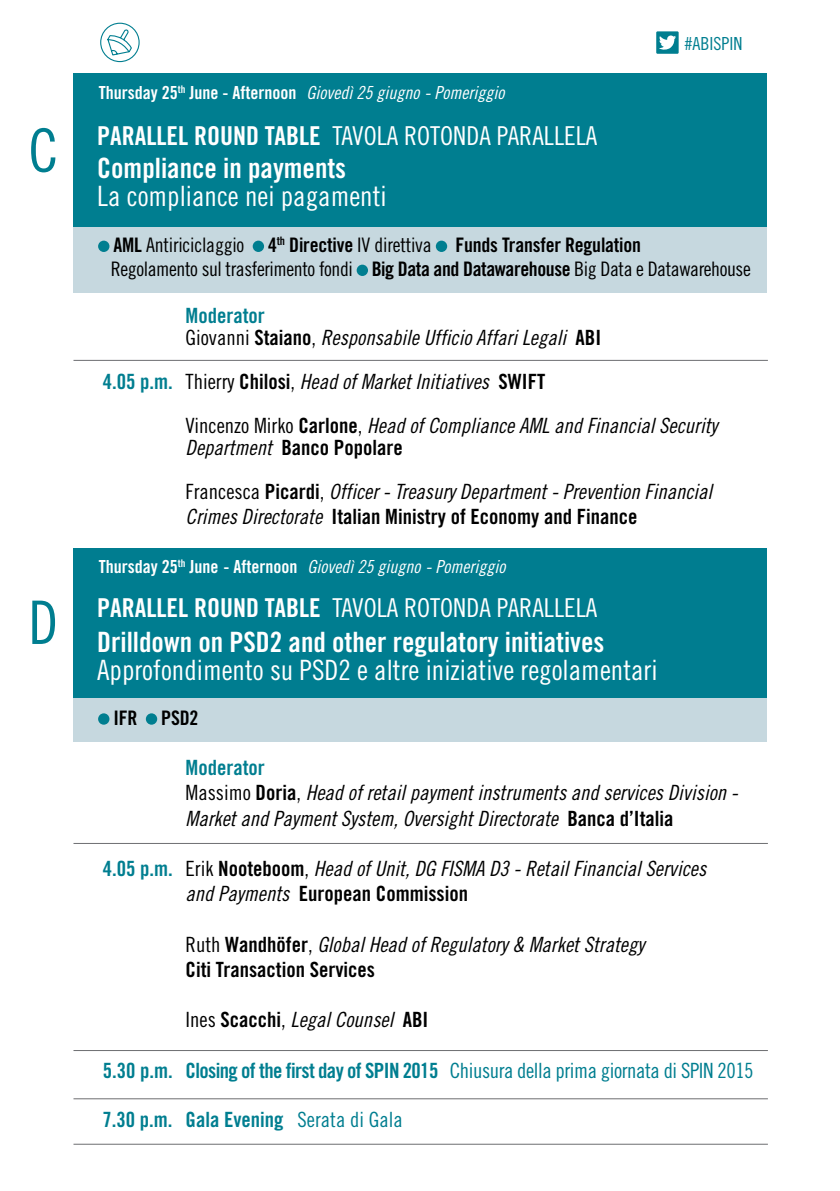
<style>
.page{position:relative;width:840px;height:1191px;background:#fff}
.page>*{position:absolute;margin:0;border:0;box-sizing:border-box;transform-origin:0 0}
.t1{font:60px "Trade Gothic Cond Eighteen";color:#007e90}
.t2{font:28px "Trade Gothic Cond Eighteen";color:#fff}
.t3{font:28px "Trade Gothic Bold Cond Twenty";color:#fff}
.t4{font:26px "Trade Gothic Cond Eighteen";color:#fff}
.t5{font:21px/44px "Trade Gothic Cond Eighteen Obl";color:#000}
.t6{font:21px "Trade Gothic Bold Cond Twenty";color:#000}
.t7{font:21px "Trade Gothic Bold Cond Twenty";letter-spacing:-.03em;color:#007e90}
.t8{font:21px "Trade Gothic Bold Cond Twenty";color:#007e90}
.t9{font:20px "Trade Gothic Cond Eighteen";letter-spacing:-.02em;color:#000}
.t10{font:20px "Trade Gothic Bold Cond Twenty";letter-spacing:-.01em;color:#000}
.t11{font:18px "Trade Gothic Cond Eighteen Obl";color:#fff}
.t12{font:18px "Trade Gothic Cond Eighteen";color:#007e90}
.s1{font-family:"Trade Gothic Bold Cond Twenty"}
.s2{font-family:"Trade Gothic Cond Eighteen"}
.s3{font-family:"Trade Gothic Bold Cond Twenty";color:#007e90}
.s4{font-family:"Trade Gothic Cond Eighteen Obl"}
</style>
<div class="page">
<div style="left:73px;top:73px;width:693px;height:153px;background:#007e90"></div>
<div style="left:73px;top:548px;width:693px;height:150px;background:#007d90"></div>
<hr style="left:73px;top:360px;width:694px;height:1px;background:#6d6e71">
<hr style="left:73px;top:843px;width:694px;height:1px;background:#6d6e71">
<hr style="left:73px;top:1050px;width:694px;height:1px;background:#6d6e71">
<hr style="left:73px;top:1098px;width:694px;height:1px;background:#6d6e71">
<hr style="left:73px;top:1143px;width:694px;height:1px;background:#6d6e71">
<svg style="left:100px;top:22px;width:40px;height:41px"></svg>
<svg style="left:656px;top:31px;width:22px;height:23px"></svg>
<div style="left:73px;top:227px;width:693px;height:66px;background:#c6d8df"></div>
<div style="left:73px;top:698px;width:693px;height:43px;background:#c6d8df"></div>
<div style="left:98px;top:241px;width:11px;height:11px;background:#007e90;border-radius:50%"></div>
<div style="left:252px;top:241px;width:12px;height:11px;background:#007e90;border-radius:50%"></div>
<div style="left:435px;top:241px;width:12px;height:11px;background:#007e90;border-radius:50%"></div>
<div style="left:356px;top:265px;width:12px;height:11px;background:#007e90;border-radius:50%"></div>
<div style="left:98px;top:713px;width:11px;height:11px;background:#007e90;border-radius:50%"></div>
<div style="left:146px;top:713px;width:11px;height:11px;background:#007e90;border-radius:50%"></div>
<h1 class="t1" style="left:28px;top:115px;width:31px">C</h1>
<h1 class="t1" style="left:28px;top:587px;width:31px">D</h1>
<p class="t11" style="left:99px;top:82px;width:407px"><span class="s1">Thursday 25</span><sup>th</sup> <span class="s1">June - Afternoon</span> Giovedì 25 giugno - Pomeriggio</p>
<p class="t4" style="left:97px;top:120px;width:501px"><span class="s1">PARALLEL ROUND TABLE</span> TAVOLA ROTONDA PARALLELA</p>
<h2 class="t3" style="left:97px;top:151px;width:250px">Compliance in payments</h2>
<h2 class="t2" style="left:97px;top:179px;width:291px">La compliance nei pagamenti</h2>
<p class="t12" style="left:684px;top:33px;width:59px">#ABISPIN</p>
<p class="t10" style="left:113px;top:233px;width:529px">AML <span class="s2">Antiriciclaggio</span> 4<sup>th</sup> Directive <span class="s2">IV direttiva</span> Funds Transfer Regulation</p>
<p class="t9" style="left:111px;top:257px;width:641px">Regolamento sul trasferimento fondi <span class="s1">Big Data and Datawarehouse</span> Big Data e Datawarehouse</p>
<p class="t8" style="left:185px;top:303px;width:81px">Moderator</p>
<p class="t5" style="left:103px;top:315px;width:499px;text-indent:83px"><span class="s2">Giovanni</span> <span class="s1">Staiano</span><span class="s2">,</span> Responsabile Ufficio Affari Legali <span class="s1">ABI<br></span><span class="s3">4.05 p.m.</span> <span class="s2">Thierry</span> <span class="s1">Chilosi</span><span class="s2">,</span> Head of Market Initiatives <span class="s1">SWIFT</span></p>
<p class="t5" style="left:185px;top:403px;width:533px"><span class="s2">Vincenzo Mirko</span> <span class="s1">Carlone</span><span class="s2">,</span> Head of Compliance AML and Financial Security</p>
<p class="t6" style="left:185px;top:435px;width:218px"><span class="s4">Department</span> Banco Popolare</p>
<p class="t5" style="left:185px;top:469px;width:528px"><span class="s2">Francesca</span> <span class="s1">Picardi</span><span class="s2">,</span> Officer - Treasury Department - Prevention Financial</p>
<p class="t6" style="left:185px;top:504px;width:453px"><span class="s4">Crimes Directorate</span> Italian Ministry of Economy and Finance</p>
<p class="t11" style="left:99px;top:556px;width:408px"><span class="s1">Thursday 25</span><sup>th</sup> <span class="s1">June - Afternoon</span> Giovedì 25 giugno - Pomeriggio</p>
<p class="t4" style="left:97px;top:592px;width:501px"><span class="s1">PARALLEL ROUND TABLE</span> TAVOLA ROTONDA PARALLELA</p>
<h2 class="t3" style="left:97px;top:625px;width:508px">Drilldown on psd2 and other regulatory initiatives</h2>
<h2 class="t2" style="left:97px;top:653px;width:561px">Approfondimento su psd2 e altre iniziative regolamentari</h2>
<p class="t10" style="left:113px;top:705px;width:86px">IFR PSD2</p>
<p class="t8" style="left:185px;top:755px;width:81px">Moderator</p>
<p class="t5" style="left:185px;top:780px;width:553px;line-height:25.2px"><span class="s2">Massimo</span> <span class="s1">Doria</span><span class="s2">,</span> Head of retail payment instruments and services Division -<br>Market and Payment System, Oversight Directorate <span class="s1">Banca d’Italia</span></p>
<p class="t5" style="left:103px;top:846px;width:604px"><span class="s3">4.05 p.m.</span> <span class="s2">Erik</span> <span class="s1">Nooteboom</span><span class="s2">,</span> Head of Unit, DG FISMA D3 - Retail Financial Services</p>
<p class="t6" style="left:185px;top:881px;width:284px"><span class="s4">and Payments</span> European Commission</p>
<p class="t5" style="left:185px;top:922px;width:460px"><span class="s2">Ruth</span> <span class="s1">Wandhöfer</span><span class="s2">,</span> Global Head of Regulatory &amp; Market Strategy</p>
<p class="t6" style="left:185px;top:956px;width:191px">Citi Transaction Services</p>
<p class="t5" style="left:185px;top:997px;width:244px"><span class="s2">Ines</span> <span class="s1">Scacchi</span><span class="s2">,</span> Legal Counsel <span class="s1">ABI</span></p>
<p class="t7" style="left:103px;top:1057px;width:652px">5.30 p.m. Closing of the first day of SPIN 2015 <span class="s2">Chiusura della prima giornata di SPIN 2015</span></p>
<p class="t8" style="left:102px;top:1106px;width:301px">7.30 p.m. Gala Evening <span class="s2">Serata di Gala</span></p>
</div>
